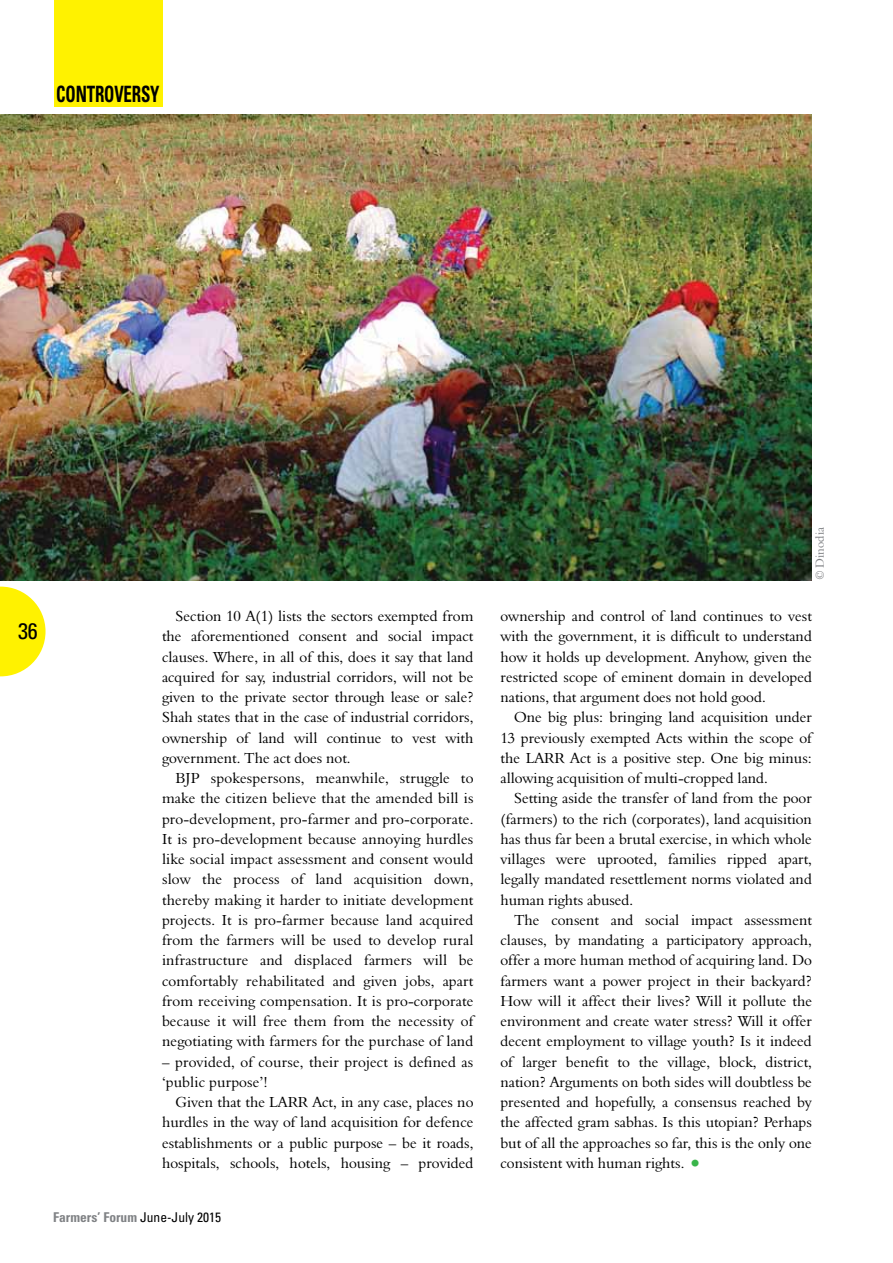
<style>
.page{position:relative;width:893px;height:1263px;background:#fff}
.page>*{position:absolute;margin:0;border:0;box-sizing:border-box;transform-origin:0 0}
.t1{font:700 condensed 22.5px "Univers LT Std";letter-spacing:-.01em;color:#000;scale:.75 1}
.t2{font:condensed 22.5px "Univers LT Std";color:#000}
.t3{font:15px/20.2px "Aldine 401 BT Roman A";color:#000;text-align:justify}
.t4{font:700 condensed 13.5px "Univers LT Std";color:#808285}
.t5{font:12px "Aldine 401 BT Roman A";color:#808285}
.s1{font-weight:400;color:#000}
.s2{font-size:24px;color:#39b54a}
</style>
<div class="page">
<img style="left:0;top:115px;width:812px;height:465px">
<svg style="left:0;top:587px;width:46px;height:89px"></svg>
<div style="left:54px;top:0;width:108px;height:106px;background:#fff200"></div>
<h1 class="t1" style="left:56px;top:80px;width:139px">CONTROVERSY</h1>
<h1 class="t2" style="left:18px;top:616px;width:21px">36</h1>
<p class="t3" style="left:162px;top:606px;width:313px;text-indent:14px">Section 10 A(1) lists the sectors exempted from the aforementioned consent and social impact clauses. Where, in all of this, does it say that land acquired for say, industrial corridors, will not be given to the private sector through lease or sale?<br>Shah states that in the case of industrial corridors, ownership of land will continue to vest with government. The act does not.</p>
<p class="t3" style="left:162px;top:768px;width:313px;text-indent:14px">BJP spokespersons, meanwhile, struggle to make the citizen believe that the amended bill is pro-development, pro-farmer and pro-corporate.<br>It is pro-development because annoying hurdles like social impact assessment and consent would slow the process of land acquisition down, thereby making it harder to initiate development projects. It is pro-farmer because land acquired from the farmers will be used to develop rural infrastructure and displaced farmers will be comfortably rehabilitated and given jobs, apart from receiving compensation. It is pro-corporate because it will free them from the necessity of negotiating with farmers for the purchase of land</p>
<p class="t3" style="left:162px;top:1051px;width:313px">– provided, of course, their project is defined as ‘public purpose’!</p>
<p class="t3" style="left:162px;top:1092px;width:313px;text-indent:14px">Given that the LARR Act, in any case, places no hurdles in the way of land acquisition for defence establishments or a public purpose – be it roads, hospitals, schools, hotels, housing – provided</p>
<p class="t4" style="left:53px;top:1209px;width:169px">Farmers’ Forum <span class="s1">June-July 2015</span></p>
<p class="t5" style="left:813px;top:580px;width:55px;rotate:-90deg">© Dinodia</p>
<p class="t3" style="left:500px;top:606px;width:313px">ownership and control of land continues to vest with the government, it is difficult to understand how it holds up development. Anyhow, given the restricted scope of eminent domain in developed nations, that argument does not hold good.</p>
<p class="t3" style="left:500px;top:707px;width:313px;text-indent:13px">One big plus: bringing land acquisition under 13 previously exempted Acts within the scope of the LARR Act is a positive step. One big minus: allowing acquisition of multi-cropped land.</p>
<p class="t3" style="left:500px;top:788px;width:313px;text-indent:13px">Setting aside the transfer of land from the poor (farmers) to the rich (corporates), land acquisition has thus far been a brutal exercise, in which whole villages were uprooted, families ripped apart, legally mandated resettlement norms violated and human rights abused.</p>
<p class="t3" style="left:500px;top:909px;width:313px;text-indent:13px">The consent and social impact assessment clauses, by mandating a participatory approach, offer a more human method of acquiring land. Do farmers want a power project in their backyard?<br>How will it affect their lives? Will it pollute the environment and create water stress? Will it offer decent employment to village youth? Is it indeed of larger benefit to the village, block, district, nation? Arguments on both sides will doubtless be presented and hopefully, a consensus reached by the affected gram sabhas. Is this utopian? Perhaps but of all the approaches so far, this is the only one consistent with human rights. <span class="s2">•</span></p>
</div>
